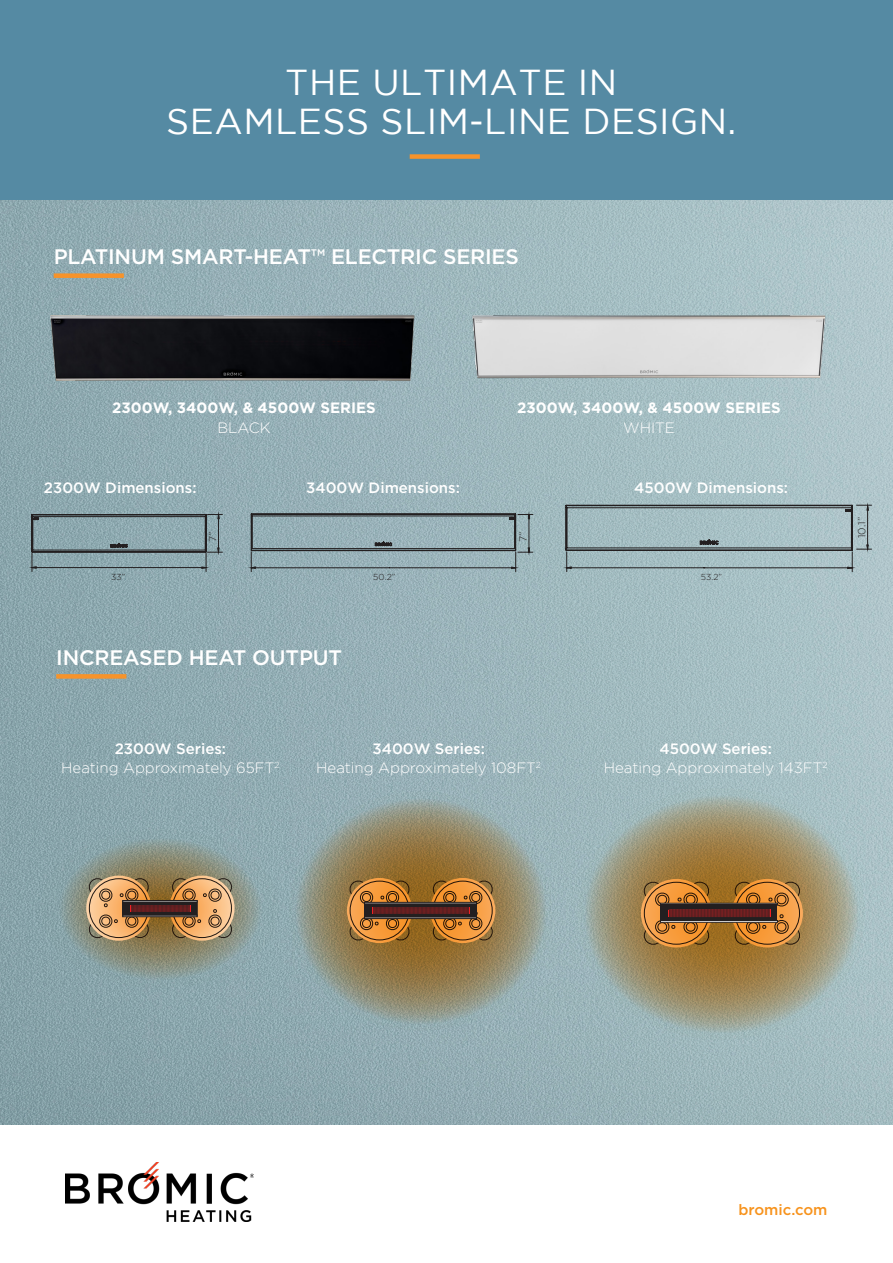
<style>
.page{position:relative;width:893px;height:1263px;background:#fff}
.page>*{position:absolute;margin:0;border:0;box-sizing:border-box;transform-origin:0 0}
.t1{font:36px "Gotham";letter-spacing:.015em;color:#fff}
.t2{font:500 21px "Gotham";letter-spacing:-.01em;color:#fff}
.t3{font:300 15px "Gotham";color:#fff}
.t4{font:500 15px "Gotham";color:#fff}
.t5{font:700 15px "Gotham";color:#fff}
.t6{font:500 15px "Gotham";color:#f7931d}
.t7{font:300 10.5px "Gotham";color:#231f20}
.t8{font:300 8.7px "Gotham";color:#231f20}
</style>
<div class="page">
<img style="left:0;top:200px;width:893px;height:924px">
<div style="left:0;top:0;width:893px;height:200px;background:#558aa3"></div>
<div style="left:410px;top:154px;width:70px;height:5px;background:#f7932a"></div>
<img style="left:65px;top:1162px;width:188px;height:60px">
<div style="left:54px;top:273px;width:70px;height:5px;background:#f7932a"></div>
<div style="left:56px;top:674px;width:70px;height:5px;background:#f7932a"></div>
<svg style="left:289px;top:791px;width:263px;height:240px"></svg>
<svg style="left:349px;top:880px;width:145px;height:61px"></svg>
<svg style="left:578px;top:788px;width:287px;height:252px"></svg>
<svg style="left:643px;top:881px;width:158px;height:64px"></svg>
<svg style="left:40px;top:829px;width:240px;height:159px"></svg>
<svg style="left:292px;top:831px;width:2px;height:161px"></svg>
<svg style="left:32px;top:514px;width:190px;height:57px"></svg>
<svg style="left:251px;top:513px;width:282px;height:59px"></svg>
<svg style="left:566px;top:505px;width:305px;height:67px"></svg>
<img style="left:455px;top:304px;width:388px;height:89px">
<img style="left:0;top:299px;width:430px;height:90px">
<p class="t1" style="left:285px;top:63px;width:333px">THE ULTIMATE IN</p>
<p class="t1" style="left:166px;top:102px;width:572px">SEAMLESS SLIM-LINE DESIGN.</p>
<p class="t2" style="left:54px;top:243px;width:467px">PLATINUM SMART-HEAT™ ELECTRIC SERIES</p>
<p class="t5" style="left:112px;top:398px;width:265px">2300W, 3400W, &amp; 4500W SERIES</p>
<p class="t3" style="left:217px;top:418px;width:55px">BLACK</p>
<p class="t5" style="left:517px;top:398px;width:265px">2300W, 3400W, &amp; 4500W SERIES</p>
<p class="t3" style="left:623px;top:418px;width:53px">WHITE</p>
<p class="t4" style="left:44px;top:478px;width:154px">2300W Dimensions:</p>
<p class="t4" style="left:306px;top:478px;width:155px">3400W Dimensions:</p>
<p class="t4" style="left:634px;top:478px;width:155px">4500W Dimensions:</p>
<p class="t7" style="left:206px;top:542px;width:12px;rotate:-90deg">7”</p>
<p class="t7" style="left:517px;top:542px;width:12px;rotate:-90deg">7”</p>
<p class="t8" style="left:111px;top:571px;width:16px">33”</p>
<p class="t8" style="left:373px;top:571px;width:24px">50.2”</p>
<p class="t8" style="left:701px;top:571px;width:23px">53.2”</p>
<p class="t2" style="left:56px;top:644px;width:287px">INCREASED HEAT OUTPUT</p>
<p class="t4" style="left:115px;top:738px;width:113px">2300W Series:</p>
<p class="t3" style="left:61px;top:758px;width:220px">Heating Approximately 65FT<sup>2</sup></p>
<p class="t4" style="left:372px;top:738px;width:114px">3400W Series:</p>
<p class="t3" style="left:316px;top:758px;width:226px">Heating Approximately 108FT<sup>2</sup></p>
<p class="t4" style="left:659px;top:738px;width:114px">4500W Series:</p>
<p class="t3" style="left:604px;top:758px;width:225px">Heating Approximately 143FT<sup>2</sup></p>
<p class="t7" style="left:855px;top:538px;width:23px;rotate:-90deg">10.1”</p>
<p class="t6" style="left:738px;top:1200px;width:91px">bromic.com</p>
</div>
